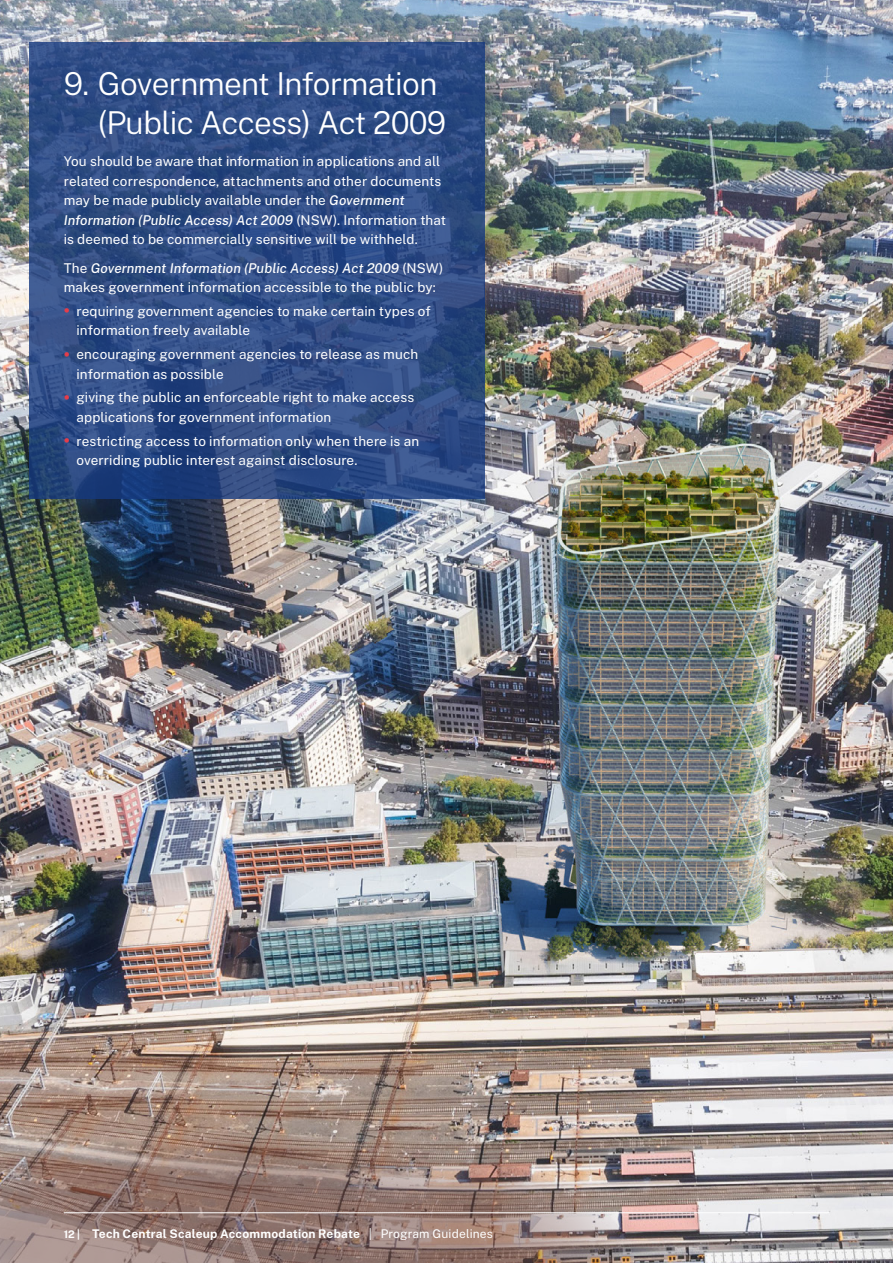
<style>
.page{position:relative;width:893px;height:1263px;background:#fff}
.page>*{position:absolute;margin:0;border:0;box-sizing:border-box;transform-origin:0 0}
.t1{font:300 31.5px/39px "Public Sans";letter-spacing:-.02em;color:#fff;text-align:right}
.Body_reversed{font:13.5px/19.5px "Public Sans";letter-spacing:.01em;color:#fff}
.Bullet_L1_white{font:13.5px/19.5px "Public Sans";letter-spacing:.005em;color:#fff}
.t2{font:700 12px "Public Sans";letter-spacing:.015em;color:#fff}
.s1{font-weight:500;font-style:italic}
.s2{font-weight:700;font-size:18px;color:#e53d4a}
.s3{font-size:10.5px}
.s4{font-weight:400}
</style>
<div class="page">
<img style="left:0;top:0;width:893px;height:1263px">
<svg style="left:30px;top:43px;width:455px;height:456px;background:#2e4c84"></svg>
<svg style="left:0;top:1137px;width:642px;height:126px;background:#978078"></svg>
<hr style="left:64px;top:1212px;width:765px;height:1px;background:#fff">
<p class="t1" style="left:64px;top:62px;width:384px">9. Government Information (Public Access) Act 2009</p>
<p class="Body_reversed" style="left:64px;top:151px;width:384px">You should be aware that information in applications and all related correspondence, attachments and other documents may be made publicly available under the <span class="s1">Government Information (Public Access) Act 2009</span> (NSW). Information that is deemed to be commercially sensitive will be withheld.</p>
<p class="Body_reversed" style="left:64px;top:257px;width:381px">The <span class="s1">Government Information (Public Access) Act 2009</span> (NSW) makes government information accessible to the public by:</p>
<p class="Bullet_L1_white" style="left:77px;top:300px;width:356px;text-indent:-13px"><span class="s2">•</span> requiring government agencies to make certain types of information freely available</p>
<p class="Bullet_L1_white" style="left:77px;top:343px;width:343px;text-indent:-13px"><span class="s2">•</span> encouraging government agencies to release as much information as possible</p>
<p class="Bullet_L1_white" style="left:77px;top:387px;width:339px;text-indent:-13px"><span class="s2">•</span> giving the public an enforceable right to make access applications for government information</p>
<p class="Bullet_L1_white" style="left:77px;top:430px;width:344px;text-indent:-13px"><span class="s2">•</span> restricting access to information only when there is an overriding public interest against disclosure.</p>
<p class="t2" style="left:64px;top:1225px;width:431px"><span class="s3">12 |</span> Tech Central Scaleup Accommodation Rebate <span class="s4">| Program Guidelines</span></p>
</div>
